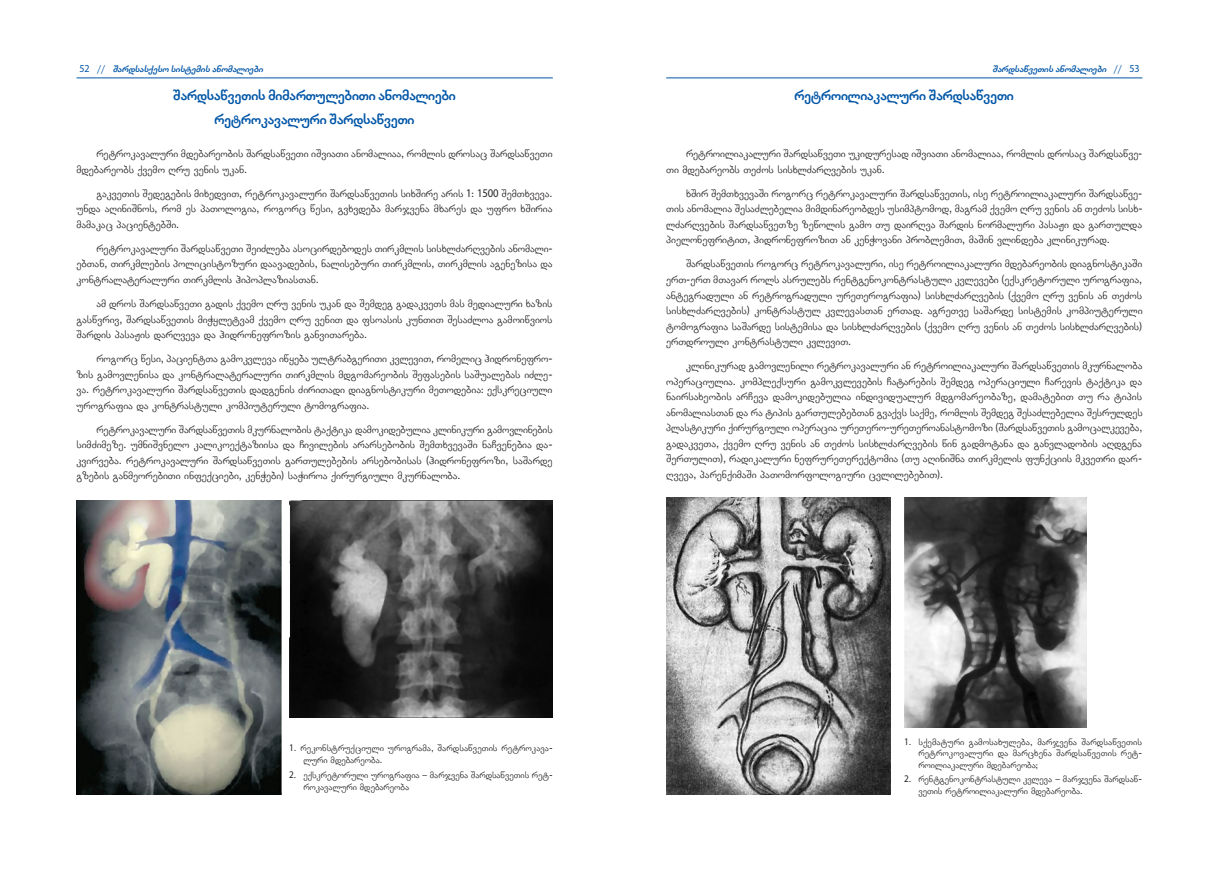
<style>
.page{position:relative;width:1219px;height:871px;background:#fff}
.page>*{position:absolute;margin:0;border:0;box-sizing:border-box;transform-origin:0 0}
.t1{font:700 15px/24px "A Kolkhety N";letter-spacing:-.005em;color:#0155a7;text-align:center}
.t2{font:11px/15.5px "A Kolkhety N";letter-spacing:-.01em;color:#231f20;text-align:justify}
.t3{font:11px/15.5px "A Kolkhety N";letter-spacing:-.01em;color:#231f20;text-align:justify;scale:.96 1}
.t4{font:9.5px/11.4px "A Kolkhety N";letter-spacing:-.01em;color:#231f20}
.t5{font:italic 700 9.5px "A Kolkhety N";color:#0155a7}
.s1{font-weight:400;font-style:normal;font-size:10px}
</style>
<div class="page">
<hr style="left:77px;top:78px;width:476px;height:1px;background:#0155a7">
<hr style="left:666px;top:78px;width:476px;height:1px;background:#0155a7">
<img style="left:77px;top:500px;width:204px;height:294px">
<img style="left:666px;top:497px;width:224px;height:297px">
<img style="left:289px;top:500px;width:264px;height:217px">
<img style="left:904px;top:497px;width:182px;height:230px">
<p class="t5" style="left:79px;top:64px;width:185px"><span class="s1">52 //</span> SARDSASQESO SISTEMIS ANOMALIEBI</p>
<p class="t5" style="left:992px;top:64px;width:149px">SARDSAWVETIS ANOMALIEBI <span class="s1">// 53</span></p>
<h1 class="t1" style="left:173px;top:84px;width:284px">SARDSAWVETIS MIMARTULEBITI ANOMALIEBI<br>RETROKAVALURI SARDSAWVETI</h1>
<h1 class="t1" style="left:795px;top:84px;width:221px">RETROILIAKALURI SARDSAWVETI</h1>
<p class="t2" style="left:77px;top:147px;width:478px;text-indent:20px">RETROKAVALURI MDEBAREOBIS SARDSAWVETI ISVIATI ANOMALIAA, ROMLIS DROSAC SARDSAWVETI<br>MDEBAREOBS QVEMO RRU VENIS UKAN.</p>
<p class="t2" style="left:77px;top:186px;width:477px;text-indent:20px">GAKVETIS SEDEGEBIS MIXEDVIT, RETROKAVALURI SARDSAWVETIS SIXSIRE ARIS 1: 1500 SEMTXVEVA.<br>UNDA ARINISNOS, ROM ES PATOLOGIA, ROGORC WESI, GVXVDEBA MARJVENA MXARES DA UFRO XSIRIA MAMAKAC PACIENTEBSI.</p>
<p class="t2" style="left:77px;top:241px;width:478px;text-indent:20px">RETROKAVALURI SARDSAWVETI SEIZLEBA ASOCIRDEBODES TIRKMLIS SISXLZARRVEBIS ANOMALI-EBTAN, TIRKMLEBIS POLICISTOZURI DAAVADEBIS, NALISEBURI TIRKMLIS, TIRKMLIS AGENEZISA DA KONTRALATERALURI TIRKMLIS HIPOPLAZIASTAN.</p>
<p class="t2" style="left:77px;top:296px;width:477px;text-indent:20px">AM DROS SARDSAWVETI GADIS QVEMO RRU VENIS UKAN DA SEMDEG GADAKVETS MAS MEDIALURI XAZIS GASWVRIV, SARDSAWVETIS MIWYLETVAM QVEMO RRU VENIT DA FSOASIS KUNTIT SESAZLOA GAMOIWVIOS SARDIS PASAJIS DARRVEVA DA HIDRONEFROZIS GANVITAREBA.</p>
<p class="t2" style="left:77px;top:351px;width:478px;text-indent:20px">ROGORC WESI, PACIENTTA GAMOKVLEVA IWYEBA ULTRABGERITI KVLEVIT, ROMELIC HIDRONEFRO-ZIS GAMOVLENISA DA KONTRALATERALURI TIRKMLIS MDGOMAREOBIS SEFASEBIS SASUALEBAS IZLE-VA. RETROKAVALURI SARDSAWVETIS DADGENIS ZIRITADI DIAGNOSTIKURI METODEBIA: EQSKRECIULI UROGRAFIA DA KONTRASTULI KOMPIUTERULI TOMOGRAFIA.</p>
<p class="t3" style="left:77px;top:422px;width:498px;text-indent:20px">RETROKAVALURI SARDSAWVETIS MKURNALOBIS TAQTIKA DAMOKIDEBULIA KLINIKURI GAMOVLINEBIS SIMZIMEZE. UMNISVNELO KALIKOEQTAZIISA DA CIVILEBIS ARARSEBOBIS SEMTXVEVASI NACVENEBIA DA-KVIRVEBA. RETROKAVALURI SARDSAWVETIS GARTULEBEBIS ARSEBOBISAS (HIDRONEFROZI, SASARDE GZEBIS GANMEOREBITI INFEQCIEBI, KENWEBI) SAWIROA QIRURGIULI MKURNALOBA.</p>
<p class="t2" style="left:666px;top:147px;width:478px;text-indent:20px">RETROILIAKALURI SARDSAWVETI UKIDURESAD ISVIATI ANOMALIAA, ROMLIS DROSAC SARDSAWVE-<br>TI MDEBAREOBS TEZOS SISXLZARRVEBIS UKAN.</p>
<p class="t2" style="left:666px;top:186px;width:478px;text-indent:20px">XSIR SEMTXVEVASI ROGORC RETROKAVALURI SARDSAWVETIS, ISE RETROILIAKALURI SARDSAWVE-TIS ANOMALIA SESAZLEBELIA MIMDINAREOBDES USIMPTOMOD, MAGRAM QVEMO RRU VENIS AN TEZOS SISX-LZARRVEBIS SARDSAWVETZE ZEWOLIS GAMO TU DAIRRVA SARDIS NORMALURI PASAJI DA GARTULDA PIELONEFRITIT, HIDRONEFROZIT AN KENWOVANI PROBLEMIT, MASIN VLINDEBA KLINIKURAD.</p>
<p class="t2" style="left:666px;top:257px;width:478px;text-indent:20px">SARDSAWVETIS ROGORC RETROKAVALURI, ISE RETROILIAKALURI MDEBAREOBIS DIAGNOSTIKASI ERT-ERT MTAVAR ROLS ASRULEBS RENTGENOKONTRASTULI KVLEVEBI (EQSKRETORULI UROGRAFIA, ANTEGRADULI AN RETROGRADULI URETEROGRAFIA) SISXLZARRVEBIS (QVEMO RRU VENIS AN TEZOS SISXLZARRVEBIS) KONTRASTUL KVLEVASTAN ERTAD. AGRETVE SASARDE SISTEMIS KOMPIUTERULI TOMOGRAFIA SASARDE SISTEMISA DA SISXLZARRVEBIS (QVEMO RRU VENIS AN TEZOS SISXLZARRVEBIS)<br>ERTDROULI KONTRASTULI KVLEVIT.</p>
<p class="t2" style="left:666px;top:358px;width:478px;text-indent:20px">KLINIKURAD GAMOVLENILI RETROKAVALURI AN RETROILIAKALURI SARDSAWVETIS MKURNALOBA OPERACIULIA. KOMPLEQSURI GAMOKVLEVEBIS CATAREBIS SEMDEG OPERACIULI CAREVIS TAQTIKA DA NAIRSAXEOBIS ARCEVA DAMOKIDEBULIA INDIVIDUALUR MDGOMAREOBAZE, DAMATEBIT TU RA TIPIS ANOMALIASTAN DA RA TIPIS GARTULEBEBTAN GVAQVS SAQME, ROMLIS SEMDEG SESAZLEBELIA SESRULDES PLASTIKURI QIRURGIULI OPERACIA URETERO-URETEROANASTOMOZI (SARDSAWVETIS GAMOCALKEVEBA, GADAKVETA, QVEMO RRU VENIS AN TEZOS SISXLZARRVEBIS WIN GADMOTANA DA GANVLADOBIS ARDGENA SERTULIT), RADIKALURI NEFRURETEREQTOMIA (TU ARINISNA TIRKMELIS FUNQCIIS MKVETRI DAR-RVEVA, PARENQIMASI PATOMORFOLOGIURI CVLILEBEBIT).</p>
<p class="t4" style="left:303px;top:742px;width:250px;line-height:12px;text-indent:-14px">1. REKONSTRUQCIULI UROGRAMA, SARDSAWVETIS RETROKAVA-<br>LURI MDEBAREOBA.</p>
<p class="t4" style="left:303px;top:769px;width:251px;line-height:12px;text-indent:-14px">2. EQSKRETORULI UROGRAFIA _ MARJVENA SARDSAWVETIS RET-<br>ROKAVALURI MDEBAREOBA</p>
<p class="t4" style="left:918px;top:736px;width:225px;text-align:justify;text-indent:-14px">1. SQEMATURI GAMOSAXULEBA, MARJVENA SARDSAWVETIS RETROKOVALURI DA MARCXENA SARDSAWVETIS RET-ROILIAKALURI MDEBAREOBA;</p>
<p class="t4" style="left:918px;top:773px;width:224px;text-indent:-14px">2. RENTGENOKONTRASTULI KVLEVA _ MARJVENA SARDSAW-<br>VETIS RETROILIAKALURI MDEBAREOBA.</p>
</div>
